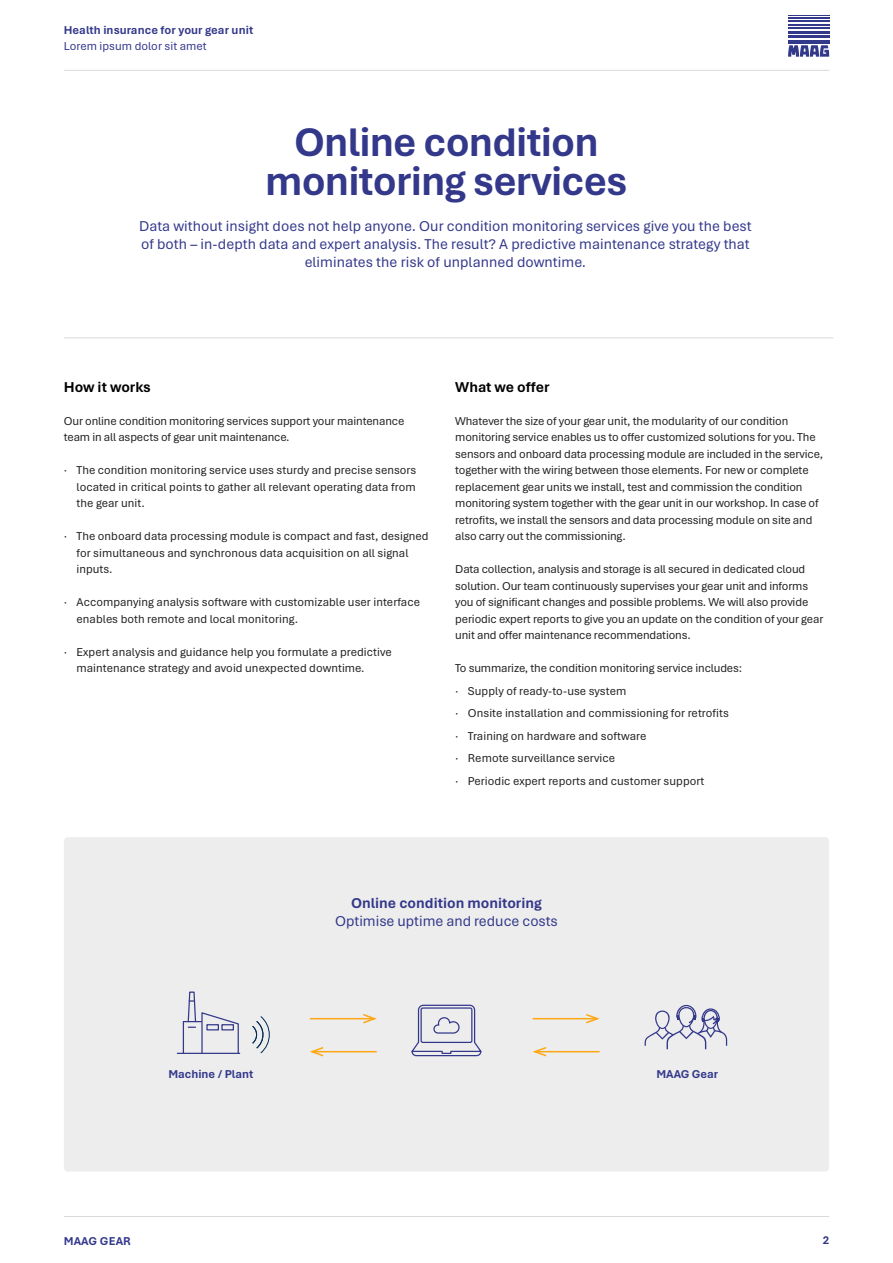
<style>
.page{position:relative;width:893px;height:1263px;background:#fff}
.page>*{position:absolute;margin:0;border:0;box-sizing:border-box;transform-origin:0 0}
.t1{font:700 42px/39px "Aptos";letter-spacing:-.02em;color:#33388b;text-align:center}
.t2{font:15px/18px "Aptos";letter-spacing:.005em;color:#33388b;text-align:center}
.t3{font:700 15px "Aptos";color:#33388b}
.t4{font:700 15px "Aptos";color:#000}
.t5{font:12px/16.5px "Aptos";letter-spacing:-.01em;color:#212121}
.t6{font:700 12px "Aptos";color:#33388b}
.t7{font:12px "Aptos";letter-spacing:.005em;color:#33388b}
</style>
<div class="page">
<div style="left:64px;top:837px;width:765px;height:334px;background:#ededed;border-radius:4px"></div>
<hr style="left:64px;top:1216px;width:765px;height:1px;background:#dadada">
<hr style="left:64px;top:70px;width:765px;height:1px;background:#dadada">
<hr style="left:788px;top:15px;width:41px;height:1px;background:#33398a">
<hr style="left:788px;top:18px;width:41px;height:1px;background:#33398a">
<hr style="left:788px;top:21px;width:41px;height:1px;background:#33398a">
<hr style="left:788px;top:24px;width:41px;height:2px;background:#33398a">
<hr style="left:788px;top:28px;width:41px;height:1px;background:#33398a">
<hr style="left:788px;top:31px;width:41px;height:2px;background:#33398a">
<hr style="left:788px;top:35px;width:41px;height:3px;background:#33398a">
<hr style="left:788px;top:40px;width:41px;height:3px;background:#33398a">
<svg style="left:788px;top:45px;width:41px;height:12px"></svg>
<hr style="left:64px;top:338px;width:769px;height:1px;background:#dadada">
<svg style="left:411px;top:1004px;width:71px;height:53px"></svg>
<svg style="left:645px;top:1005px;width:82px;height:44px"></svg>
<hr style="left:177px;top:1053px;width:63px;height:1px;background:#33388b">
<svg style="left:182px;top:991px;width:57px;height:62px"></svg>
<div style="left:206px;top:1024px;width:13px;height:6px;border:1px solid #33388b"></div>
<div style="left:221px;top:1024px;width:13px;height:6px;border:1px solid #33388b"></div>
<svg style="left:252px;top:1016px;width:18px;height:38px"></svg>
<hr style="left:310px;top:1018px;width:65px;height:1px;background:#ffa712">
<svg style="left:361px;top:1014px;width:16px;height:10px"></svg>
<hr style="left:533px;top:1018px;width:64px;height:1px;background:#ffa712">
<svg style="left:584px;top:1014px;width:16px;height:10px"></svg>
<hr style="left:312px;top:1051px;width:65px;height:1px;background:#ffa712">
<svg style="left:310px;top:1047px;width:15px;height:10px"></svg>
<hr style="left:535px;top:1051px;width:65px;height:1px;background:#ffa712">
<svg style="left:533px;top:1047px;width:15px;height:10px"></svg>
<p class="t6" style="left:64px;top:21px;width:191px">Health insurance for your gear unit</p>
<p class="t7" style="left:64px;top:38px;width:144px">Lorem ipsum dolor sit amet</p>
<h1 class="t1" style="left:265px;top:121px;width:364px">Online condition monitoring services</h1>
<p class="t2" style="left:139px;top:216px;width:614px">Data without insight does not help anyone. Our condition monitoring services give you the best of both – in-depth data and expert analysis. The result? A predictive maintenance strategy that eliminates the risk of unplanned downtime.</p>
<p class="t4" style="left:64px;top:376px;width:89px">How it works</p>
<p class="t4" style="left:455px;top:376px;width:96px">What we offer</p>
<p class="t5" style="left:64px;top:412px;width:342px">Our online condition monitoring services support your maintenance team in all aspects of gear unit maintenance.</p>
<p class="t5" style="left:77px;top:461px;width:341px;text-align:justify;text-indent:-13px">· The condition monitoring service uses sturdy and precise sensors located in critical points to gather all relevant operating data from the gear unit.</p>
<p class="t5" style="left:77px;top:527px;width:354px;text-indent:-13px">· The onboard data processing module is compact and fast, designed for simultaneous and synchronous data acquisition on all signal inputs.</p>
<p class="t5" style="left:77px;top:593px;width:345px;text-indent:-13px">· Accompanying analysis software with customizable user interface enables both remote and local monitoring.</p>
<p class="t5" style="left:77px;top:643px;width:317px;text-indent:-13px">· Expert analysis and guidance help you formulate a predictive maintenance strategy and avoid unexpected downtime.</p>
<p class="t5" style="left:455px;top:412px;width:369px">Whatever the size of your gear unit, the modularity of our condition monitoring service enables us to offer customized solutions for you. The sensors and onboard data processing module are included in the service, together with the wiring between those elements. For new or complete replacement gear units we install, test and commission the condition monitoring system together with the gear unit in our workshop. In case of retrofits, we install the sensors and data processing module on site and also carry out the commissioning.</p>
<p class="t5" style="left:455px;top:560px;width:370px">Data collection, analysis and storage is all secured in dedicated cloud solution. Our team continuously supervises your gear unit and informs you of significant changes and possible problems. We will also provide periodic expert reports to give you an update on the condition of your gear unit and offer maintenance recommendations.</p>
<p class="t5" style="left:455px;top:656px;width:288px;line-height:22.5px">To summarize, the condition monitoring service includes: · Supply of ready-to-use system<br>· Onsite installation and commissioning for retrofits<br>· Training on hardware and software<br>· Remote surveillance service<br>· Periodic expert reports and customer support</p>
<p class="t3" style="left:351px;top:892px;width:192px">Online condition monitoring</p>
<p class="t2" style="left:335px;top:911px;width:224px">Optimise uptime and reduce costs</p>
<p class="t6" style="left:168px;top:1066px;width:86px">Machine / Plant</p>
<p class="t6" style="left:656px;top:1066px;width:63px">MAAG Gear</p>
<p class="t6" style="left:64px;top:1233px;width:69px">MAAG GEAR</p>
<p class="t6" style="left:823px;top:1232px;width:8px">2</p>
</div>
